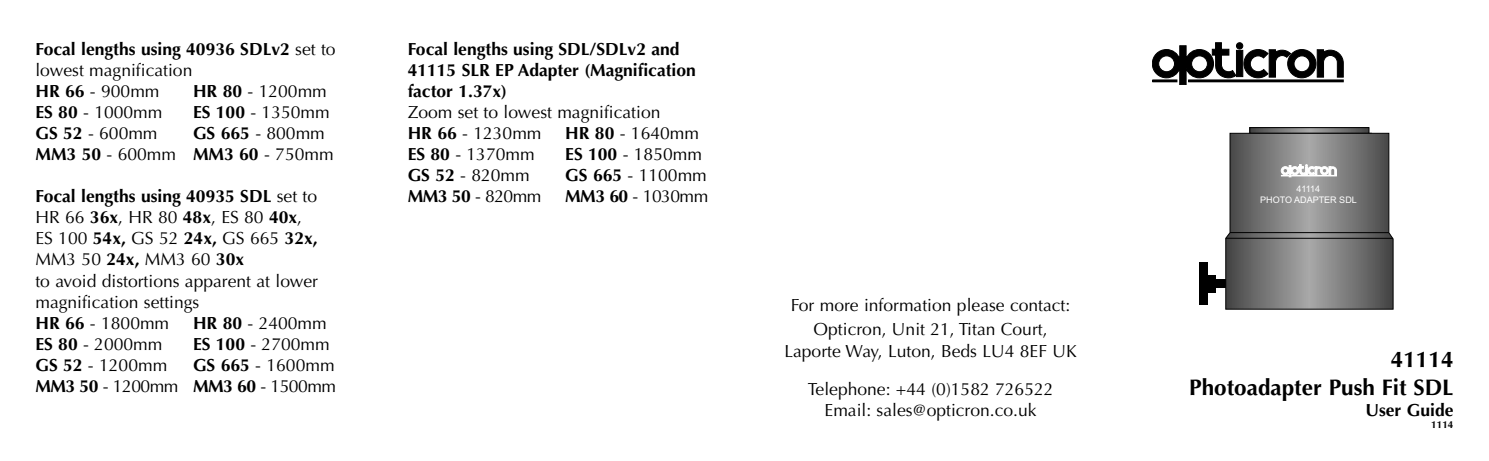
<style>
.page{position:relative;width:1489px;height:461px;background:#fff}
.page>*{position:absolute;margin:0;border:0;box-sizing:border-box;transform-origin:0 0}
.t1{font:700 22.5px/27px "Optima";color:#000;text-align:right}
.t2{font:17.5px/21px "Optima";color:#000}
.t3{font:700 17.5px/21px "Optima";color:#000}
.t4{font:17.5px/21px "Optima";letter-spacing:-.03em;color:#000;text-align:right}
.t5{font:700 10px "Optima";color:#000}
.t6{font:9px/10.8px "Arial";color:#fff;text-align:center}
.s1{font-weight:400}
.s2{font-weight:700}
</style>
<div class="page">
<div style="left:1198px;top:262px;width:9px;height:43px;background:#000"></div>
<div style="left:1207px;top:275px;width:8px;height:17px;background:#000"></div>
<div style="left:1215px;top:279px;width:10px;height:9px;background:#000"></div>
<svg style="left:1251px;top:129px;width:116px;height:2px"></svg>
<div style="left:1249px;top:127px;width:120px;height:6px;border:1px solid #000"></div>
<svg style="left:1225px;top:133px;width:168px;height:176px;background:#797979"></svg>
<svg style="left:1280px;top:164px;width:56px;height:13px"></svg>
<hr style="left:1229px;top:232px;width:159px;height:1px;background:#000">
<hr style="left:1225px;top:238px;width:167px;height:1px;background:#000">
<svg style="left:1152px;top:43px;width:191px;height:41px"></svg>
<p class="t3" style="left:35px;top:39px;width:302px">Focal lengths using 40936 SDLv2 <span class="s1">set to lowest magnification<br></span>HR 66 <span class="s1">- 900mm</span></p>
<p class="t2" style="left:193px;top:81px;width:135px"><span class="s2">HR 80</span> - 1200mm</p>
<p class="t2" style="left:35px;top:102px;width:128px"><span class="s2">ES 80</span> - 1000mm</p>
<p class="t2" style="left:193px;top:102px;width:138px"><span class="s2">ES 100</span> - 1350mm</p>
<p class="t2" style="left:35px;top:123px;width:124px"><span class="s2">GS 52</span> - 600mm</p>
<p class="t2" style="left:35px;top:123px;width:300px;text-indent:157px"><span class="s2">GS 665</span> - 800mm<br><span class="s2">MM3 50</span> - 600mm <span class="s2">MM3 60</span> - 750mm</p>
<p class="t2" style="left:35px;top:186px;width:284px"><span class="s2">Focal lengths using 40935 SDL</span> set to<br>HR 66 <span class="s2">36x</span>, HR 80 <span class="s2">48x</span>, ES 80 <span class="s2">40x</span>,<br>ES 100 <span class="s2">54x,</span> GS 52 <span class="s2">24x,</span> GS 665 <span class="s2">32x,<br></span>MM3 50 <span class="s2">24x,</span> MM3 60 <span class="s2">30x<br></span>to avoid distortions apparent at lower magnification settings<br><span class="s2">HR 66</span> - 1800mm</p>
<p class="t2" style="left:193px;top:312px;width:135px"><span class="s2">HR 80</span> - 2400mm</p>
<p class="t2" style="left:35px;top:333px;width:128px"><span class="s2">ES 80</span> - 2000mm</p>
<p class="t2" style="left:193px;top:333px;width:138px"><span class="s2">ES 100</span> - 2700mm</p>
<p class="t2" style="left:35px;top:354px;width:133px"><span class="s2">GS 52</span> - 1200mm</p>
<p class="t4" style="left:35px;top:354px;width:302px"><span class="s2">GS 665</span> - 1600mm<br><span class="s2">MM3 50</span> - 1200mm <span class="s2">MM3 60</span> - 1500mm</p>
<p class="t3" style="left:407px;top:39px;width:290px">Focal lengths using SDL/SDLv2 and<br>41115 SLR EP Adapter (Magnification factor 1.37x)</p>
<p class="t2" style="left:407px;top:102px;width:254px">Zoom set to lowest magnification<br><span class="s2">HR 66</span> - 1230mm</p>
<p class="t2" style="left:565px;top:123px;width:135px"><span class="s2">HR 80</span> - 1640mm</p>
<p class="t2" style="left:407px;top:144px;width:128px"><span class="s2">ES 80</span> - 1370mm</p>
<p class="t2" style="left:565px;top:144px;width:138px"><span class="s2">ES 100</span> - 1850mm</p>
<p class="t2" style="left:407px;top:165px;width:124px"><span class="s2">GS 52</span> - 820mm</p>
<p class="t2" style="left:565px;top:165px;width:143px"><span class="s2">GS 665</span> - 1100mm</p>
<p class="t2" style="left:407px;top:186px;width:135px"><span class="s2">MM3 50</span> - 820mm</p>
<p class="t2" style="left:565px;top:186px;width:144px"><span class="s2">MM3 60</span> - 1030mm</p>
<p class="t2" style="left:790px;top:292px;width:281px;line-height:24.8px;text-align:center">For more information please contact:<br>Opticron, Unit 21, Titan Court,</p>
<p class="t2" style="left:784px;top:331px;width:294px;line-height:38.2px;text-align:center">Laporte Way, Luton, Beds LU4 8EF UK<br>Telephone: +44 (0)1582 726522</p>
<p class="t2" style="left:824px;top:399px;width:213px">Email: sales@opticron.co.uk</p>
<p class="t6" style="left:1260px;top:184px;width:98px">41114<br>PHOTO ADAPTER SDL</p>
<p class="t1" style="left:1189px;top:346px;width:266px">41114<br>Photoadapter Push Fit SDL</p>
<p class="t3" style="left:1365px;top:399px;width:90px">User Guide</p>
<p class="t5" style="left:1431px;top:418px;width:24px">1114</p>
</div>
